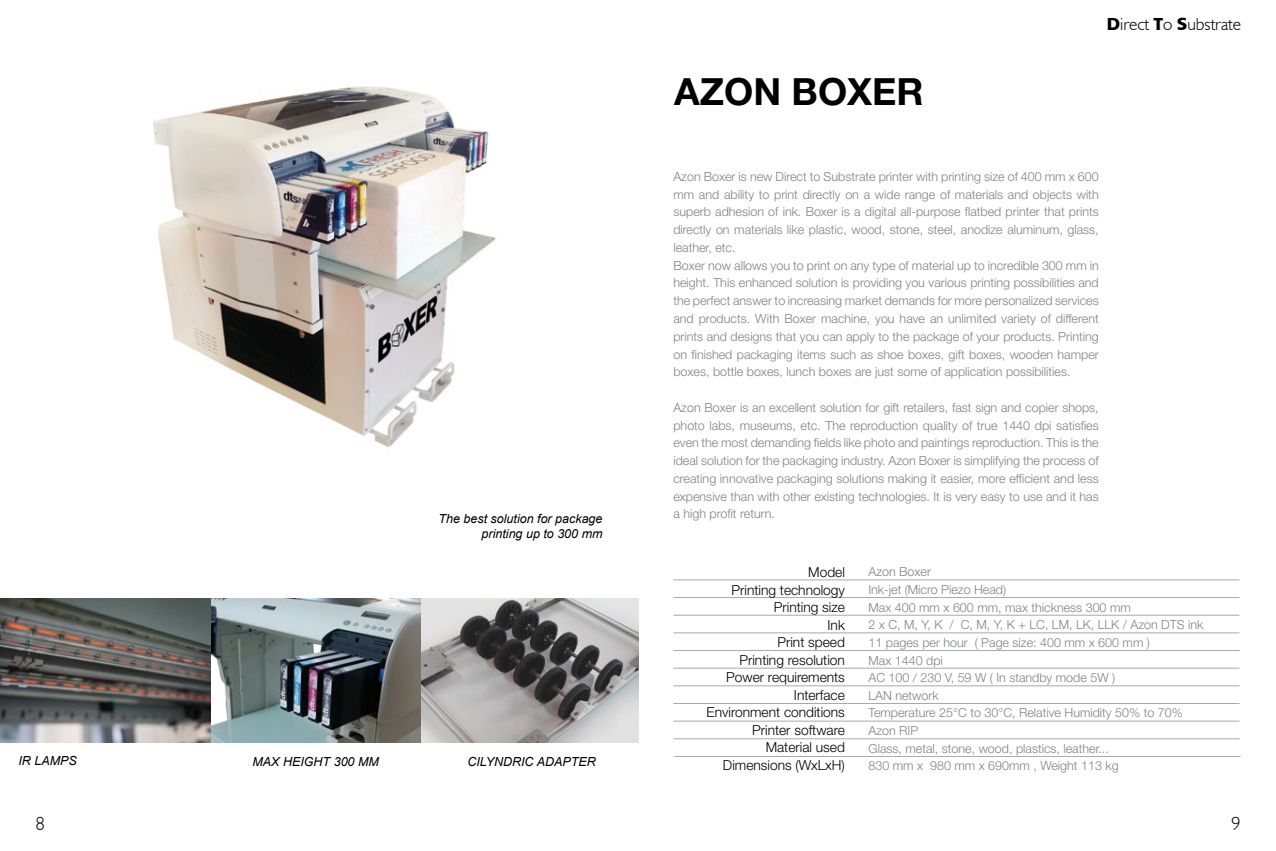
<style>
.page{position:relative;width:1276px;height:851px;background:#fff}
.page>*{position:absolute;margin:0;border:0;box-sizing:border-box;transform-origin:0 0}
.t1{font:700 37.5px "Helvetica Neue LT Std";color:#000}
.t2{font:300 18.75px "Humanist 521 BT";color:#000}
.t3{font:300 17.5px "Humanist 521 BT";color:#000}
.t4{font:300 13.75px/17.5px "Helvetica Neue LT Std";color:#000;text-align:right}
.t5{font:300 12.5px/17.8px "Helvetica Neue LT Std";color:#808285}
.t6{font:italic 12.5px/15px "Arial";color:#000;text-align:right}
.s1{font-family:"Humanist 777 BT Black B";font-weight:400}
</style>
<div class="page">
<hr style="left:673px;top:579px;width:566px;height:1px;background:#a7a9ac">
<hr style="left:673px;top:597px;width:566px;height:1px;background:#a7a9ac">
<hr style="left:673px;top:632px;width:566px;height:1px;background:#a7a9ac">
<hr style="left:673px;top:650px;width:566px;height:1px;background:#a7a9ac">
<hr style="left:673px;top:667px;width:566px;height:1px;background:#a7a9ac">
<hr style="left:673px;top:685px;width:566px;height:1px;background:#a7a9ac">
<hr style="left:673px;top:703px;width:566px;height:1px;background:#a7a9ac">
<hr style="left:673px;top:720px;width:566px;height:1px;background:#a7a9ac">
<hr style="left:673px;top:738px;width:566px;height:1px;background:#a7a9ac">
<hr style="left:674px;top:756px;width:566px;height:1px;background:#a7a9ac">
<hr style="left:673px;top:615px;width:566px;height:1px;background:#a7a9ac">
<img style="left:153px;top:86px;width:343px;height:362px">
<img style="left:0;top:598px;width:638px;height:144px">
<p class="t6" style="left:18px;top:752px;width:60px">IR LAMPS</p>
<p class="t6" style="left:438px;top:511px;width:165px">The best solution for package printing up to 300 mm</p>
<p class="t6" style="left:252px;top:754px;width:128px">MAX HEIGHT 300 MM</p>
<p class="t6" style="left:467px;top:754px;width:130px">CILYNDRIC ADAPTER</p>
<h1 class="t1" style="left:674px;top:68px;width:251px">AZON BOXER</h1>
<h3 class="t3" style="left:1107px;top:13px;width:136px"><span class="s1">D</span>irect <span class="s1">T</span>o <span class="s1">S</span>ubstrate</h3>
<p class="t5" style="left:673px;top:167px;width:427px">Azon Boxer is new Direct to Substrate printer with printing size of 400 mm x 600 mm and ability to print directly on a wide range of materials and objects with superb adhesion of ink. Boxer is a digital all-purpose flatbed printer that prints directly on materials like plastic, wood, stone, steel, anodize aluminum, glass, leather, etc.<br>Boxer now allows you to print on any type of material up to incredible 300 mm in height. This enhanced solution is providing you various printing possibilities and the perfect answer to increasing market demands for more personalized services and products. With Boxer machine, you have an unlimited variety of different prints and designs that you can apply to the package of your products. Printing on finished packaging items such as shoe boxes, gift boxes, wooden hamper boxes, bottle boxes, lunch boxes are just some of application possibilities.</p>
<p class="t5" style="left:673px;top:398px;width:427px;text-align:justify">Azon Boxer is an excellent solution for gift retailers, fast sign and copier shops, photo labs, museums, etc. The reproduction quality of true 1440 dpi satisfies even the most demanding fields like photo and paintings reproduction. This is the ideal solution for the packaging industry. Azon Boxer is simplifying the process of creating innovative packaging solutions making it easier, more efficient and less expensive than with other existing technologies. It is very easy to use and it has a high profit return.</p>
<p class="t4" style="left:706px;top:563px;width:140px">Model<br>Printing technology<br>Printing size<br>Ink<br>Print speed<br>Printing resolution<br>Power requirements<br>Interface<br>Environment conditions<br>Printer software<br>Material used<br>Dimensions (WxLxH)</p>
<p class="t5" style="left:868px;top:562px;width:336px">Azon Boxer<br>Ink-jet (Micro Piezo Head)<br>Max 400 mm x 600 mm, max thickness 300 mm<br>2 x C, M, Y, K / C, M, Y, K + LC, LM, LK, LLK / Azon DTS ink<br>11 pages per hour ( Page size: 400 mm x 600 mm )<br>Max 1440 dpi<br>AC 100 / 230 V, 59 W ( In standby mode 5W )<br>LAN network<br>Temperature 25°C to 30°C, Relative Humidity 50% to 70%<br>Azon RIP<br>Glass, metal, stone, wood, plastics, leather...</p>
<p class="t5" style="left:868px;top:756px;width:252px">830 mm x 980 mm x 690mm , Weight 113 kg</p>
<h2 class="t2" style="left:35px;top:811px;width:11px">8</h2>
<h2 class="t2" style="left:1231px;top:811px;width:11px">9</h2>
</div>
